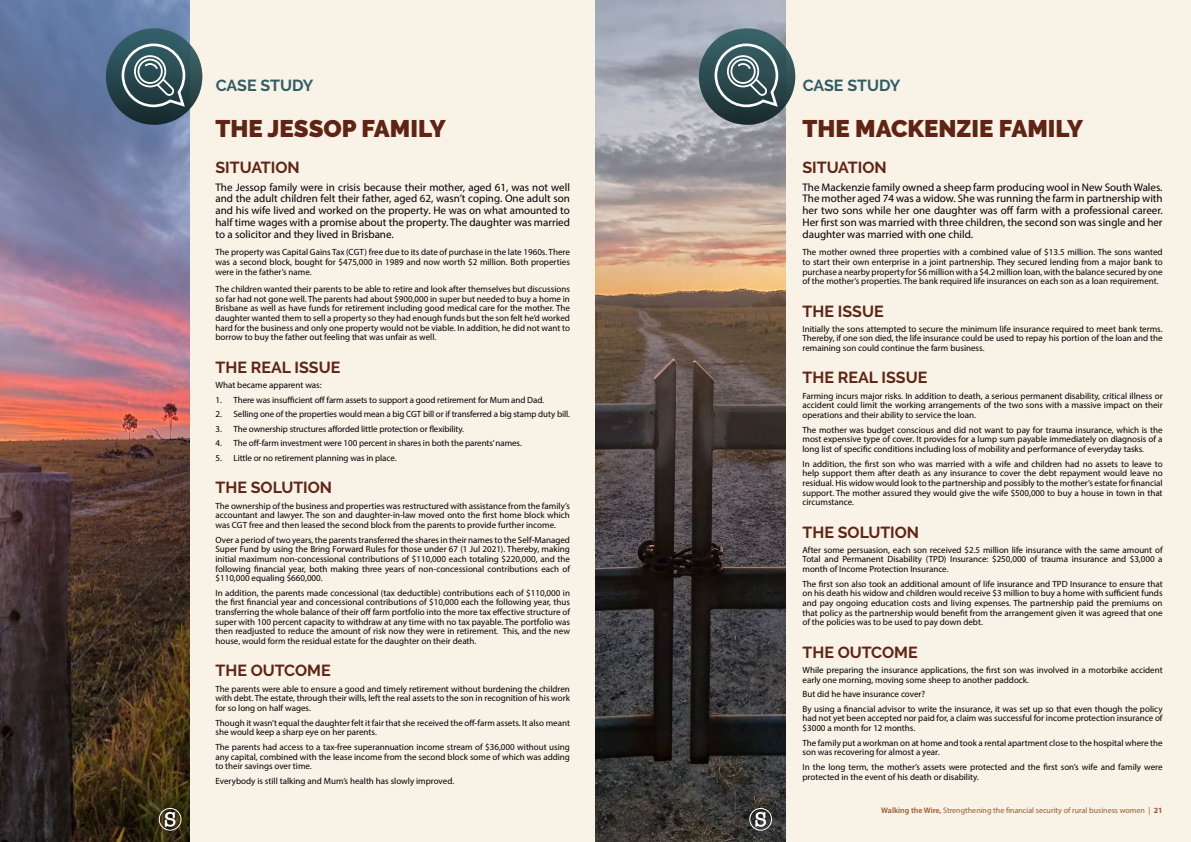
<style>
.page{position:relative;width:1191px;height:842px;background:#fff}
.page>*{position:absolute;margin:0;border:0;box-sizing:border-box;transform-origin:0 0}
.Heading_1{font:900 24px "Raleway";color:#5f2414}
.Heading_1-2{font:700 16px "Raleway";color:#5f2414}
.Heading_-_Steps__b{font:700 16px "Raleway";letter-spacing:-.005em;color:#2f5d63}
.Paragraph_1{font:11px/11.8px "Myriad Pro";color:#000;text-align:justify}
.Paragraph_1-2{font:9px/9.6px "Myriad Pro";color:#000;text-align:justify}
.t1{font:8px "Myriad Pro";color:#9a5a2b}
.s1{font-weight:600}
.s2{font-weight:700}
</style>
<div class="page">
<div style="left:595px;top:0;width:596px;height:842px;background:#f8f2e7"></div>
<div style="left:0;top:0;width:595px;height:842px;background:#f8f2e7"></div>
<img style="left:0;top:0;width:190px;height:842px">
<svg style="left:106px;top:28px;width:96px;height:97px;background:#28484f"></svg>
<svg style="left:120px;top:42px;width:67px;height:67px;background:#546e74"></svg>
<div style="left:159px;top:808px;width:22px;height:23px;border:1px solid #fff;border-radius:50%"></div>
<svg style="left:165px;top:812px;width:10px;height:15px"></svg>
<img style="left:595px;top:0;width:190px;height:842px">
<svg style="left:699px;top:28px;width:96px;height:97px;background:#2c4a4f"></svg>
<svg style="left:713px;top:42px;width:67px;height:67px;background:#587074"></svg>
<div style="left:749px;top:808px;width:23px;height:23px;border:1px solid #fff;border-radius:50%"></div>
<svg style="left:755px;top:812px;width:11px;height:15px"></svg>
<p class="Heading_-_Steps__b" style="left:216px;top:76px;width:99px">CASE STUDY</p>
<p class="Heading_1" style="left:215px;top:115px;width:232px">THE JESSOP FAMILY</p>
<p class="Heading_1-2" style="left:215px;top:158px;width:86px">SITUATION</p>
<p class="Paragraph_1" style="left:215px;top:181px;width:356px">The Jessop family were in crisis because their mother, aged 61, was not well and the adult children felt their father, aged 62, wasn’t coping. One adult son and his wife lived and worked on the property. He was on what amounted to half time wages with a promise about the property. The daughter was married to a solicitor and they lived in Brisbane.</p>
<p class="Paragraph_1-2" style="left:215px;top:247px;width:356px">The property was Capital Gains Tax (CGT) free due to its date of purchase in the late 1960s. There was a second block, bought for $475,000 in 1989 and now worth $2 million. Both properties were in the father’s name.</p>
<p class="Paragraph_1-2" style="left:215px;top:284px;width:356px">The children wanted their parents to be able to retire and look after themselves but discussions so far had not gone well. The parents had about $900,000 in super but needed to buy a home in Brisbane as well as have funds for retirement including good medical care for the mother. The daughter wanted them to sell a property so they had enough funds but the son felt he’d worked hard for the business and only one property would not be viable. In addition, he did not want to borrow to buy the father out feeling that was unfair as well.</p>
<p class="Heading_1-2" style="left:215px;top:358px;width:126px">THE REAL ISSUE</p>
<p class="Paragraph_1-2" style="left:215px;top:380px;width:108px">What became apparent was:</p>
<p class="Paragraph_1-2" style="left:215px;top:395px;width:330px">1. There was insufficient off farm assets to support a good retirement for Mum and Dad.</p>
<p class="Paragraph_1-2" style="left:215px;top:409px;width:356px">2. Selling one of the properties would mean a big CGT bill or if transferred a big stamp duty bill.</p>
<p class="Paragraph_1-2" style="left:215px;top:424px;width:250px">3. The ownership structures afforded little protection or flexibility.</p>
<p class="Paragraph_1-2" style="left:215px;top:438px;width:308px">4. The off-farm investment were 100 percent in shares in both the parents’ names.</p>
<p class="Paragraph_1-2" style="left:215px;top:453px;width:182px">5. Little or no retirement planning was in place.</p>
<p class="Heading_1-2" style="left:215px;top:479px;width:118px">THE SOLUTION</p>
<p class="Paragraph_1-2" style="left:215px;top:501px;width:356px">The ownership of the business and properties was restructured with assistance from the family’s accountant and lawyer. The son and daughter-in-law moved onto the first home block which was CGT free and then leased the second block from the parents to provide further income.</p>
<p class="Paragraph_1-2" style="left:215px;top:535px;width:356px">Over a period of two years, the parents transferred the shares in their names to the Self-Managed Super Fund by using the Bring Forward Rules for those under 67 (1 Jul 2021). Thereby, making initial maximum non-concessional contributions of $110,000 each totaling $220,000, and the following financial year, both making three years of non-concessional contributions each of $110,000 equaling $660,000.</p>
<p class="Paragraph_1-2" style="left:215px;top:588px;width:356px">In addition, the parents made concessional (tax deductible) contributions each of $110,000 in the first financial year and concessional contributions of $10,000 each the following year, thus transferring the whole balance of their off farm portfolio into the more tax effective structure of super with 100 percent capacity to withdraw at any time with no tax payable. The portfolio was then readjusted to reduce the amount of risk now they were in retirement. This, and the new house, would form the residual estate for the daughter on their death.</p>
<p class="Heading_1-2" style="left:215px;top:662px;width:117px">THE OUTCOME</p>
<p class="Paragraph_1-2" style="left:215px;top:684px;width:356px">The parents were able to ensure a good and timely retirement without burdening the children with debt. The estate, through their wills, left the real assets to the son in recognition of his work for so long on half wages.</p>
<p class="Paragraph_1-2" style="left:215px;top:718px;width:356px">Though it wasn’t equal the daughter felt it fair that she received the off-farm assets. It also meant she would keep a sharp eye on her parents.</p>
<p class="Paragraph_1-2" style="left:215px;top:742px;width:356px">The parents had access to a tax-free superannuation income stream of $36,000 without using any capital, combined with the lease income from the second block some of which was adding to their savings over time.</p>
<p class="Paragraph_1-2" style="left:215px;top:776px;width:240px">Everybody is still talking and Mum’s health has slowly improved.</p>
<p class="Heading_-_Steps__b" style="left:802px;top:76px;width:99px">CASE STUDY</p>
<p class="Heading_1" style="left:802px;top:115px;width:282px">THE MACKENZIE FAMILY</p>
<p class="Heading_1-2" style="left:802px;top:158px;width:86px">SITUATION</p>
<p class="Paragraph_1" style="left:802px;top:181px;width:362px">The Mackenzie family owned a sheep farm producing wool in New South Wales.<br>The mother aged 74 was a widow. She was running the farm in partnership with her two sons while her one daughter was off farm with a professional career.<br>Her first son was married with three children, the second son was single and her daughter was married with one child.</p>
<p class="Paragraph_1-2" style="left:802px;top:247px;width:362px">The mother owned three properties with a combined value of $13.5 million. The sons wanted to start their own enterprise in a joint partnership. They secured lending from a major bank to purchase a nearby property for $6 million with a $4.2 million loan, with the balance secured by one of the mother’s properties. The bank required life insurances on each son as a loan requirement.</p>
<p class="Heading_1-2" style="left:802px;top:302px;width:83px">THE ISSUE</p>
<p class="Paragraph_1-2" style="left:802px;top:324px;width:362px">Initially the sons attempted to secure the minimum life insurance required to meet bank terms.<br>Thereby, if one son died, the life insurance could be used to repay his portion of the loan and the remaining son could continue the farm business.</p>
<p class="Heading_1-2" style="left:802px;top:369px;width:126px">THE REAL ISSUE</p>
<p class="Paragraph_1-2" style="left:802px;top:391px;width:362px">Farming incurs major risks. In addition to death, a serious permanent disability, critical illness or accident could limit the working arrangements of the two sons with a massive impact on their operations and their ability to service the loan.</p>
<p class="Paragraph_1-2" style="left:802px;top:425px;width:362px">The mother was budget conscious and did not want to pay for trauma insurance, which is the most expensive type of cover. It provides for a lump sum payable immediately on diagnosis of a long list of specific conditions including loss of mobility and performance of everyday tasks.</p>
<p class="Paragraph_1-2" style="left:802px;top:459px;width:362px">In addition, the first son who was married with a wife and children had no assets to leave to help support them after death as any insurance to cover the debt repayment would leave no residual. His widow would look to the partnership and possibly to the mother’s estate for financial support. The mother assured they would give the wife $500,000 to buy a house in town in that circumstance.</p>
<p class="Heading_1-2" style="left:802px;top:523px;width:118px">THE SOLUTION</p>
<p class="Paragraph_1-2" style="left:802px;top:545px;width:362px">After some persuasion, each son received $2.5 million life insurance with the same amount of Total and Permanent Disability (TPD) Insurance: $250,000 of trauma insurance and $3,000 a month of Income Protection Insurance.</p>
<p class="Paragraph_1-2" style="left:802px;top:579px;width:362px">The first son also took an additional amount of life insurance and TPD Insurance to ensure that on his death his widow and children would receive $3 million to buy a home with sufficient funds and pay ongoing education costs and living expenses. The partnership paid the premiums on that policy as the partnership would benefit from the arrangement given it was agreed that one of the policies was to be used to pay down debt.</p>
<p class="Heading_1-2" style="left:802px;top:643px;width:117px">THE OUTCOME</p>
<p class="Paragraph_1-2" style="left:802px;top:665px;width:362px">While preparing the insurance applications, the first son was involved in a motorbike accident early one morning, moving some sheep to another paddock.</p>
<p class="Paragraph_1-2" style="left:802px;top:689px;width:124px">But did he have insurance cover?</p>
<p class="Paragraph_1-2" style="left:802px;top:704px;width:362px">By using a financial advisor to write the insurance, it was set up so that even though the policy had not yet been accepted nor paid for, a claim was successful for income protection insurance of $3000 a month for 12 months.</p>
<p class="Paragraph_1-2" style="left:802px;top:738px;width:362px">The family put a workman on at home and took a rental apartment close to the hospital where the son was recovering for almost a year.</p>
<p class="Paragraph_1-2" style="left:802px;top:762px;width:362px">In the long term, the mother’s assets were protected and the first son’s wife and family were protected in the event of his death or disability.</p>
<p class="t1" style="left:881px;top:805px;width:283px"><span class="s1">Walking the Wire,</span> Strengthening the financial security of rural business women | <span class="s2">21</span></p>
</div>
